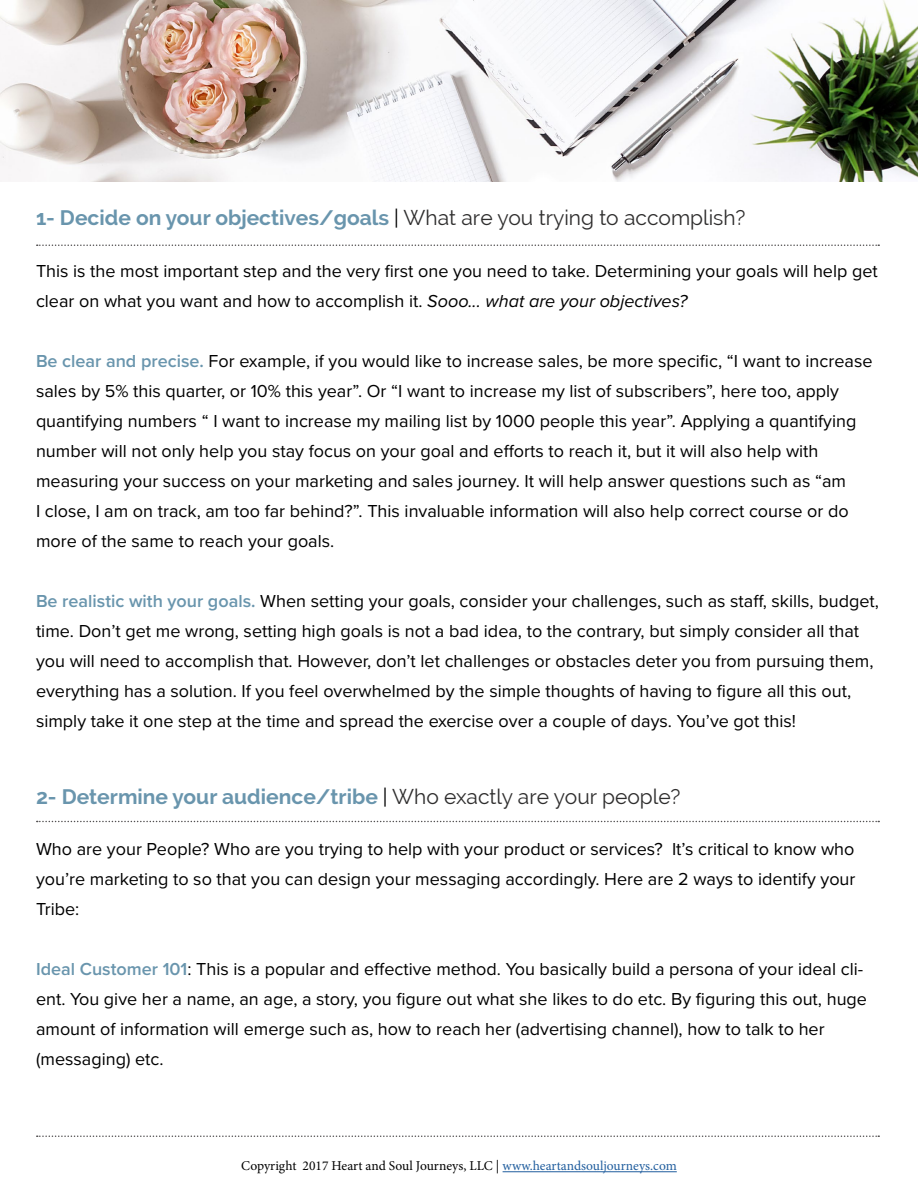
<style>
.page{position:relative;width:918px;height:1188px;background:#fff}
.page>*{position:absolute;margin:0;border:0;box-sizing:border-box;transform-origin:0 0}
.t1{font:700 21px "Raleway";color:#6995ad}
.t2{font:18px/30px "Proxima Nova";color:#000}
.t3{font:13.5px "Minion Pro";color:#000}
.s1{font-weight:400;color:#000}
.s2{font-weight:400;color:#2f2e2e}
.s3{font-style:italic}
.s4{font-weight:600;color:#6995ad}
.s5{color:#215e9e}
</style>
<div class="page">
<svg style="left:37px;top:821px;width:842px;height:1px"></svg>
<svg style="left:37px;top:244px;width:842px;height:2px"></svg>
<svg style="left:37px;top:1136px;width:842px;height:1px"></svg>
<hr style="left:503px;top:1171px;width:174px;height:1px;background:#215e9e">
<img style="left:0;top:1px;width:918px;height:181px">
<p class="t1" style="left:36px;top:206px;width:711px">1- Decide on your objectives/goals <span class="s1">|</span> <span class="s2">What are you trying to accomplish?</span></p>
<p class="t2" style="left:36px;top:256px;width:843px">This is the most important step and the very first one you need to take. Determining your goals will help get clear on what you want and how to accomplish it. <span class="s3">Sooo... what are your objectives?</span></p>
<p class="t2" style="left:36px;top:346px;width:838px"><span class="s4">Be clear and precise.</span> For example, if you would like to increase sales, be more specific, “I want to increase sales by 5% this quarter, or 10% this year”. Or “I want to increase my list of subscribers”, here too, apply quantifying numbers “ I want to increase my mailing list by 1000 people this year”. Applying a quantifying number will not only help you stay focus on your goal and efforts to reach it, but it will also help with measuring your success on your marketing and sales journey. It will help answer questions such as “am<br>I close, I am on track, am too far behind?”. This invaluable information will also help correct course or do more of the same to reach your goals.</p>
<p class="t2" style="left:36px;top:586px;width:844px"><span class="s4">Be realistic with your goals.</span> When setting your goals, consider your challenges, such as staff, skills, budget, time. Don’t get me wrong, setting high goals is not a bad idea, to the contrary, but simply consider all that you will need to accomplish that. However, don’t let challenges or obstacles deter you from pursuing them, everything has a solution. If you feel overwhelmed by the simple thoughts of having to figure all this out, simply take it one step at the time and spread the exercise over a couple of days. You’ve got this!</p>
<p class="t1" style="left:36px;top:784px;width:646px">2- Determine your audience/tribe <span class="s1">|</span> <span class="s2">Who exactly are your people?</span></p>
<p class="t2" style="left:36px;top:835px;width:821px;text-align:justify">Who are your People? Who are you trying to help with your product or services? It’s critical to know who you’re marketing to so that you can design your messaging accordingly. Here are 2 ways to identify your Tribe:</p>
<p class="t2" style="left:36px;top:955px;width:833px"><span class="s4">Ideal Customer 101</span>: This is a popular and effective method. You basically build a persona of your ideal cli&shy;ent. You give her a name, an age, a story, you figure out what she likes to do etc. By figuring this out, huge amount of information will emerge such as, how to reach her (advertising channel), how to talk to her (messaging) etc.</p>
<p class="t3" style="left:241px;top:1157px;width:437px">Copyright 2017 Heart and Soul Journeys, LLC | <span class="s5">www.heartandsouljourneys.com</span></p>
</div>
